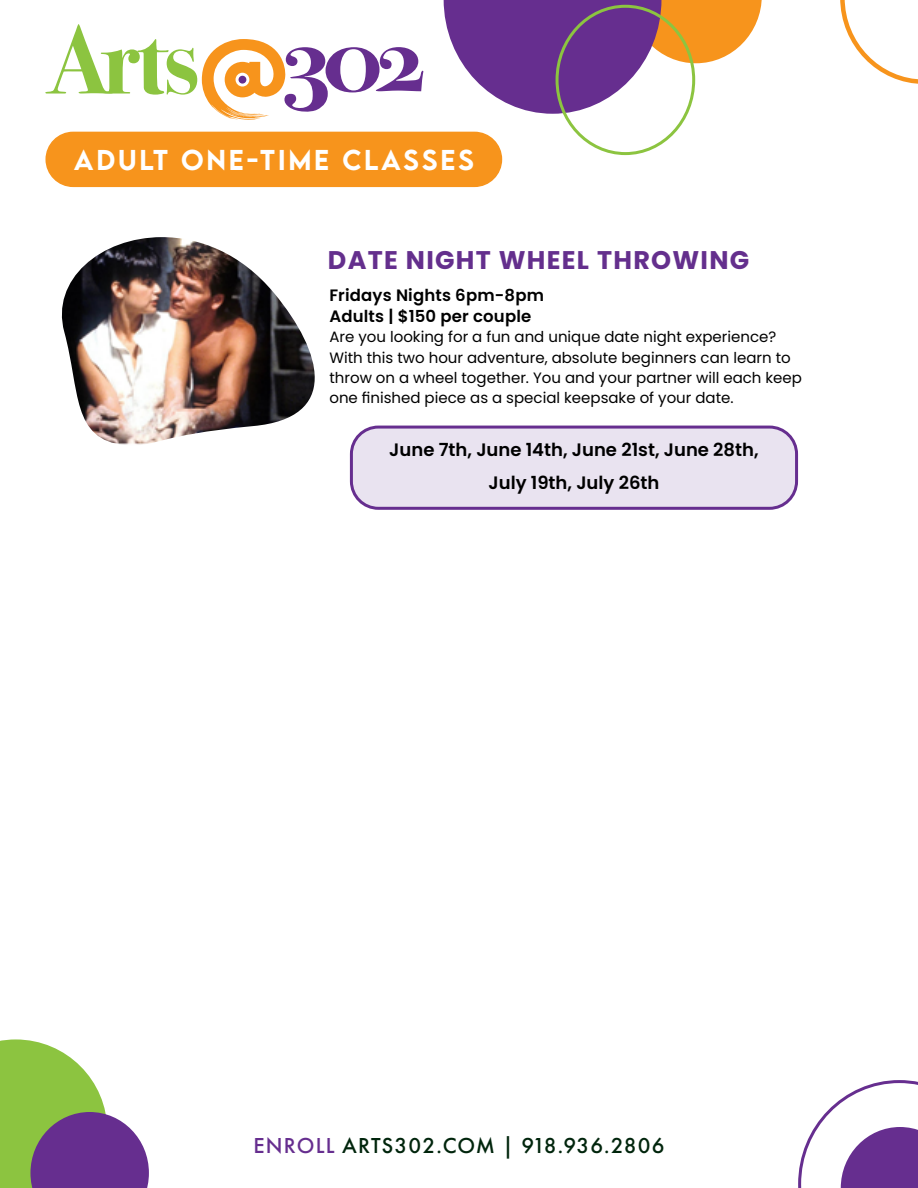
<style>
.page{position:relative;width:918px;height:1188px;background:#fff}
.page>*{position:absolute;margin:0;border:0;box-sizing:border-box;transform-origin:0 0}
.t1{font:700 25.5px "Poppins";letter-spacing:.05em;color:#642f8d}
.t2{font:500 25.5px "LEMONMILK";letter-spacing:.11em;color:#fff}
.t3{font:500 22.5px "Futura PT";letter-spacing:.05em;color:#00250c}
.t4{font:600 18px/33px "Poppins";color:#000;text-align:center}
.t5{font:600 16.5px/21.3px "Poppins";letter-spacing:.01em;color:#000}
.t6{font:15px/20.1px "Poppins";color:#000}
.s1{color:#662e8f}
</style>
<div class="page">
<svg style="left:0;top:1039px;width:149px;height:149px"></svg>
<svg style="left:444px;top:0;width:318px;height:114px"></svg>
<svg style="left:798px;top:1080px;width:120px;height:108px"></svg>
<svg style="left:840px;top:0;width:78px;height:84px"></svg>
<div style="left:556px;top:5px;width:139px;height:150px;border:3px solid #8cc440;border-radius:50%"></div>
<svg style="left:45px;top:24px;width:378px;height:96px"></svg>
<div style="left:239px;top:76px;width:7px;height:8px;background:#662e8f;border-radius:50%"></div>
<div style="left:46px;top:132px;width:455px;height:54px;background:#f7941c;border-radius:27px"></div>
<div style="left:45px;top:132px;width:457px;height:55px;border:2px solid #f7941c;border-radius:27px"></div>
<img style="left:61px;top:237px;width:254px;height:208px">
<div style="left:351px;top:427px;width:446px;height:81px;background:#e9e3f0;border-radius:27px"></div>
<div style="left:350px;top:426px;width:448px;height:84px;border:3px solid #662e8f;border-radius:27px"></div>
<h1 class="t2" style="left:74px;top:143px;width:402px">adult ONE-TIME CLASSES</h1>
<h1 class="t1" style="left:328px;top:246px;width:423px">DATE NIGHT WHEEL THROWING</h1>
<p class="t5" style="left:329px;top:285px;width:216px">Fridays Nights 6pm-8pm<br>Adults | $150 per couple</p>
<p class="t6" style="left:329px;top:327px;width:474px">Are you looking for a fun and unique date night experience?<br>With this two hour adventure, absolute beginners can learn to throw on a wheel together. You and your partner will each keep one finished piece as a special keepsake of your date.</p>
<p class="t4" style="left:389px;top:434px;width:371px">June 7th, June 14th, June 21st, June 28th,<br>July 19th, July 26th</p>
<h2 class="t3" style="left:253px;top:1132px;width:413px"><span class="s1">ENROLL</span> ARTS302.COM | 918.936.2806</h2>
</div>
